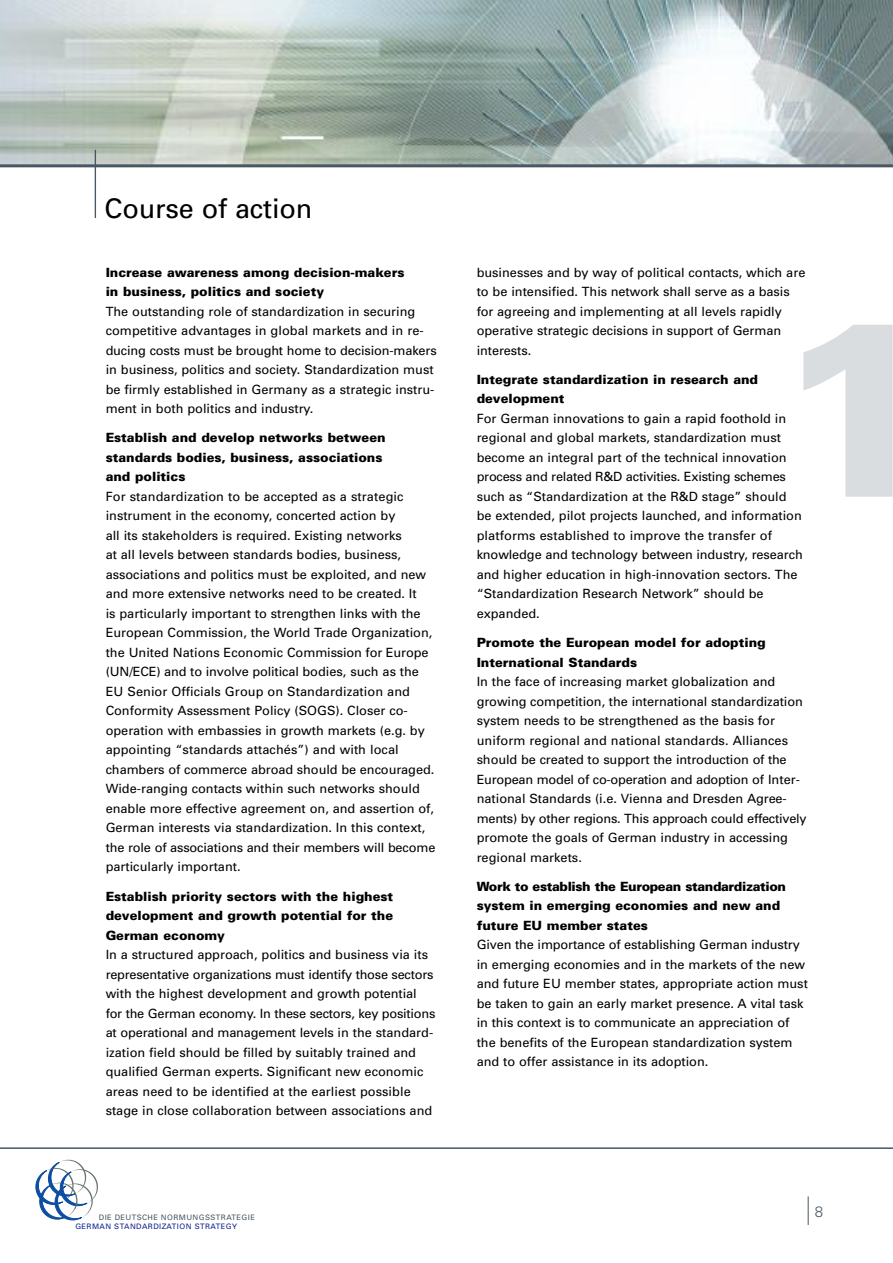
<style>
.page{position:relative;width:893px;height:1263px;background:#fff}
.page>*{position:absolute;margin:0;border:0;box-sizing:border-box;transform-origin:0 0}
.t1{font:900 248.55px "Univers";color:#dadddf}
.t2{font:27px "Univers";letter-spacing:-.005em;color:#000}
.t3{font:300 15px "Univers";color:#485761}
.t4{font:12.75px/19.5px "Univers";color:#000}
.t5{font:900 12.75px/19.5px "Univers";color:#000}
.t6{font:7.5px "Univers";letter-spacing:.055em;color:#10218b}
.t7{font:7.5px "Univers";letter-spacing:.055em;color:#485761}
</style>
<div class="page">
<img style="left:0;top:0;width:893px;height:164px">
<svg style="left:35px;top:1159px;width:63px;height:62px"></svg>
<svg style="left:808px;top:1196px;width:1px;height:29px"></svg>
<hr style="left:0;top:1147px;width:893px;height:2px;background:#485761">
<hr style="left:95px;top:150px;width:1px;height:68px;background:#485761">
<hr style="left:0;top:164px;width:893px;height:3px;background:#485761">
<h2 class="t2" style="left:105px;top:199px;width:209px">Course of action</h2>
<p class="t5" style="left:106px;top:263px;width:300px">Increase awareness among decision-makers in business, politics and society</p>
<p class="t4" style="left:106px;top:302px;width:333px">The outstanding role of standardization in securing competitive advantages in global markets and in re&shy;ducing costs must be brought home to decision-makers in business, politics and society. Standardization must be firmly established in Germany as a strategic instru&shy;ment in both politics and industry.</p>
<p class="t5" style="left:106px;top:429px;width:282px">Establish and develop networks between standards bodies, business, associations and politics</p>
<p class="t4" style="left:106px;top:488px;width:331px">For standardization to be accepted as a strategic instrument in the economy, concerted action by<br>all its stakeholders is required. Existing networks<br>at all levels between standards bodies, business, associations and politics must be exploited, and new and more extensive networks need to be created. It<br>is particularly important to strengthen links with the European Commission, the World Trade Organization, the United Nations Economic Commission for Europe (UN/ECE) and to involve political bodies, such as the EU Senior Officials Group on Standardization and Conformity Assessment Policy (SOGS). Closer co&shy;operation with embassies in growth markets (e.g. by appointing “standards attachés”) and with local chambers of commerce abroad should be encouraged.<br>Wide-ranging contacts within such networks should enable more effective agreement on, and assertion of, German interests via standardization. In this context, the role of associations and their members will become particularly important.</p>
<p class="t5" style="left:106px;top:887px;width:289px;text-align:justify">Establish priority sectors with the highest development and growth potential for the German economy</p>
<p class="t4" style="left:106px;top:946px;width:331px">In a structured approach, politics and business via its representative organizations must identify those sectors with the highest development and growth potential for the German economy. In these sectors, key positions at operational and management levels in the standard&shy;ization field should be filled by suitably trained and qualified German experts. Significant new economic areas need to be identified at the earliest possible stage in close collaboration between associations and</p>
<p class="t7" style="left:99px;top:1215px;width:158px">DIE DEUTSCHE NORMUNGSSTRATEGIE</p>
<p class="t6" style="left:75px;top:1224px;width:163px">GERMAN STANDARDIZATION STRATEGY</p>
<p class="t4" style="left:477px;top:263px;width:330px">businesses and by way of political contacts, which are to be intensified. This network shall serve as a basis for agreeing and implementing at all levels rapidly operative strategic decisions in support of German interests.</p>
<p class="t5" style="left:477px;top:371px;width:283px">Integrate standardization in research and development</p>
<p class="t4" style="left:477px;top:410px;width:328px">For German innovations to gain a rapid foothold in regional and global markets, standardization must become an integral part of the technical innovation process and related R&amp;D activities. Existing schemes such as “Standardization at the R&amp;D stage” should be extended, pilot projects launched, and information platforms established to improve the transfer of knowledge and technology between industry, research and higher education in high-innovation sectors. The “Standardization Research Network” should be expanded.</p>
<p class="t5" style="left:477px;top:634px;width:290px">Promote the European model for adopting<br>International Standards</p>
<p class="t4" style="left:477px;top:673px;width:331px">In the face of increasing market globalization and growing competition, the international standardization system needs to be strengthened as the basis for uniform regional and national standards. Alliances should be created to support the introduction of the European model of co-operation and adoption of Inter&shy;national Standards (i.e. Vienna and Dresden Agree&shy;ments) by other regions. This approach could effectively promote the goals of German industry in accessing regional markets.</p>
<p class="t5" style="left:477px;top:878px;width:311px">Work to establish the European standardization system in emerging economies and new and future EU member states</p>
<p class="t4" style="left:477px;top:936px;width:333px">Given the importance of establishing German industry in emerging economies and in the markets of the new and future EU member states, appropriate action must be taken to gain an early market presence. A vital task in this context is to communicate an appreciation of the benefits of the European standardization system and to offer assistance in its adoption.</p>
<h1 class="t1" style="left:772px;top:317px;width:167px">1</h1>
<p class="t3" style="left:815px;top:1206px;width:10px">8</p>
</div>
